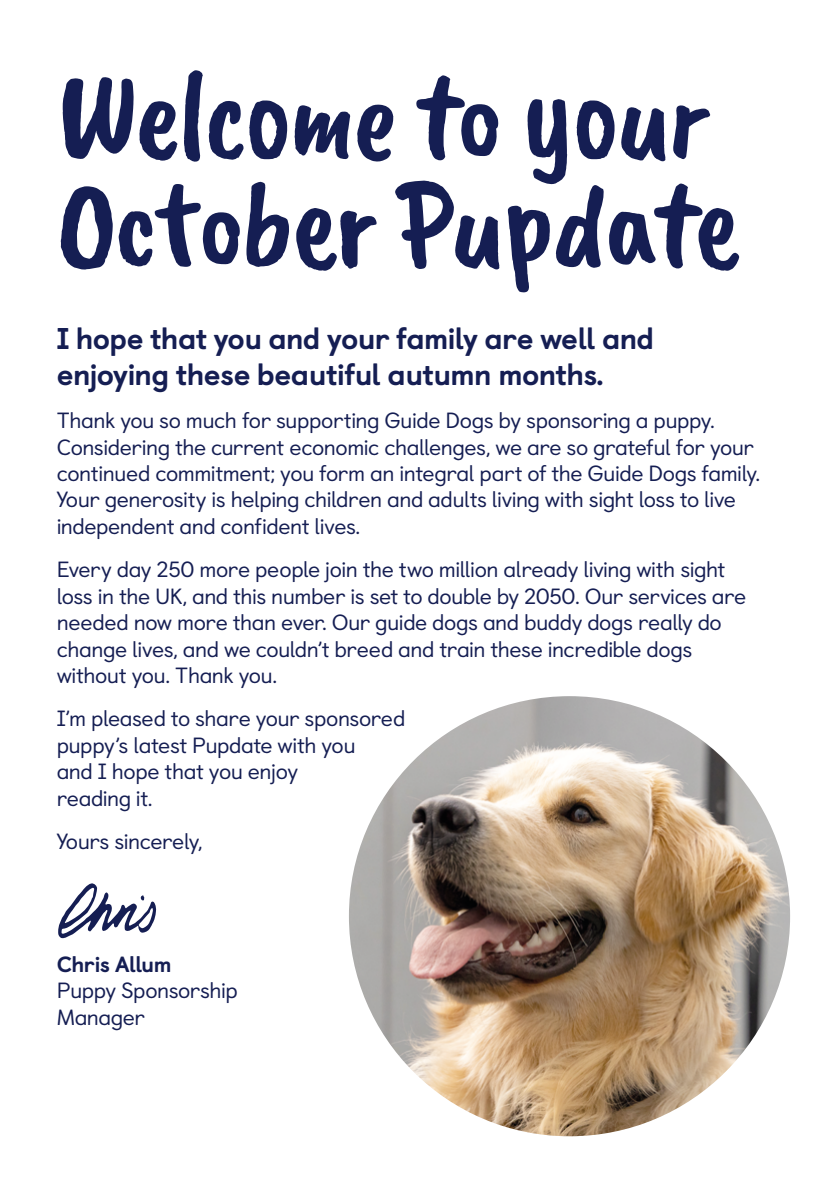
<style>
.page{position:relative;width:837px;height:1191px;background:#fff}
.page>*{position:absolute;margin:0;border:0;box-sizing:border-box;transform-origin:0 0}
.h2_caveat_large{font:124.6px/108.2px "Caveat Brush";letter-spacing:-.03em;color:#151e53}
.p1_main{font:800 30px/36px "Castledown";letter-spacing:-.025em;color:#151e53}
.p1_main-2{font:22px/26.4px "Castledown";letter-spacing:-.02em;color:#151e53}
.s1{font-weight:800}
</style>
<div class="page">
<svg style="left:58px;top:883px;width:98px;height:55px"></svg>
<img style="left:349px;top:696px;width:440px;height:440px;border-radius:220px">
<h2 class="h2_caveat_large" style="left:57px;top:64px;width:684px">Welcome to your<br>October Pupdate</h2>
<p class="p1_main" style="left:57px;top:318px;width:598px">I hope that you and your family are well and enjoying these beautiful autumn months.</p>
<p class="p1_main-2" style="left:57px;top:405px;width:705px">Thank you so much for supporting Guide Dogs by sponsoring a puppy.<br>Considering the current economic challenges, we are so grateful for your continued commitment; you form an integral part of the Guide Dogs family.<br>Your generosity is helping children and adults living with sight loss to live independent and confident lives.</p>
<p class="p1_main-2" style="left:57px;top:554px;width:691px">Every day 250 more people join the two million already living with sight loss in the UK, and this number is set to double by 2050. Our services are needed now more than ever. Our guide dogs and buddy dogs really do change lives, and we couldn’t breed and train these incredible dogs without you. Thank you.</p>
<p class="p1_main-2" style="left:57px;top:703px;width:350px">I’m pleased to share your sponsored puppy’s latest Pupdate with you<br>and I hope that you enjoy<br>reading it.</p>
<p class="p1_main-2" style="left:57px;top:826px;width:147px">Yours sincerely,</p>
<p class="p1_main-2" style="left:57px;top:949px;width:182px"><span class="s1">Chris Allum<br></span>Puppy Sponsorship<br>Manager</p>
</div>
